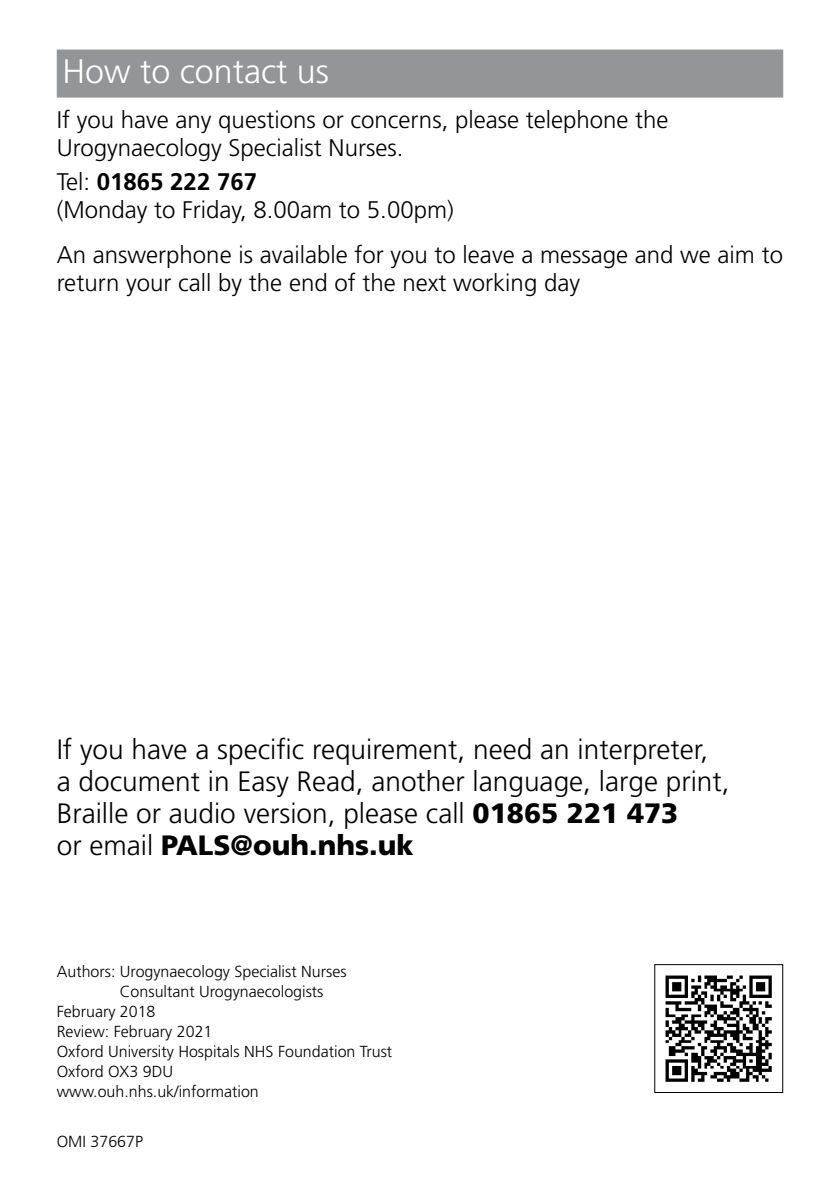
<style>
.page{position:relative;width:840px;height:1191px;background:#fff}
.page>*{position:absolute;margin:0;border:0;box-sizing:border-box;transform-origin:0 0}
.t1{font:300 34px "Frutiger";color:#fff}
.t2{font:300 28px/32px "Frutiger";color:#000}
.t3{font:300 24px/28px "Frutiger";color:#000}
.t4{font:300 16px "Frutiger";color:#000}
.s1{font-weight:700}
.s2{font-weight:900}
</style>
<div class="page">
<img style="left:665px;top:975px;width:107px;height:107px">
<div style="left:654px;top:964px;width:128px;height:129px;border:1px solid #000"></div>
<div style="left:57px;top:50px;width:725px;height:48px;background:#939598"></div>
<h1 class="t1" style="left:62px;top:52px;width:268px">How to contact us</h1>
<p class="t3" style="left:57px;top:106px;width:613px">If you have any questions or concerns, please telephone the<br>Urogynaecology Specialist Nurses.</p>
<p class="t3" style="left:57px;top:168px;width:398px">Tel: <span class="s1">01865 222 767<br></span>(Monday to Friday, 8.00am to 5.00pm)</p>
<p class="t3" style="left:57px;top:241px;width:727px">An answerphone is available for you to leave a message and we aim to return your call by the end of the next working day</p>
<p class="t2" style="left:57px;top:733px;width:674px">If you have a specific requirement, need an interpreter,<br>a document in Easy Read, another language, large print, Braille or audio version, please call <span class="s2">01865 221 473<br></span>or email <span class="s2">PALS@ouh.nhs.uk</span></p>
<p class="t4" style="left:57px;top:962px;width:291px">Authors: Urogynaecology Specialist Nurses</p>
<p class="t4" style="left:120px;top:982px;width:205px">Consultant Urogynaecologists</p>
<p class="t4" style="left:57px;top:1002px;width:100px">February 2018</p>
<p class="t4" style="left:57px;top:1022px;width:157px">Review: February 2021</p>
<p class="t4" style="left:57px;top:1042px;width:337px">Oxford University Hospitals NHS Foundation Trust</p>
<p class="t4" style="left:57px;top:1062px;width:118px">Oxford OX3 9DU</p>
<p class="t4" style="left:57px;top:1082px;width:203px">www.ouh.nhs.uk/information</p>
<p class="t4" style="left:57px;top:1132px;width:88px">OMI 37667P</p>
</div>
